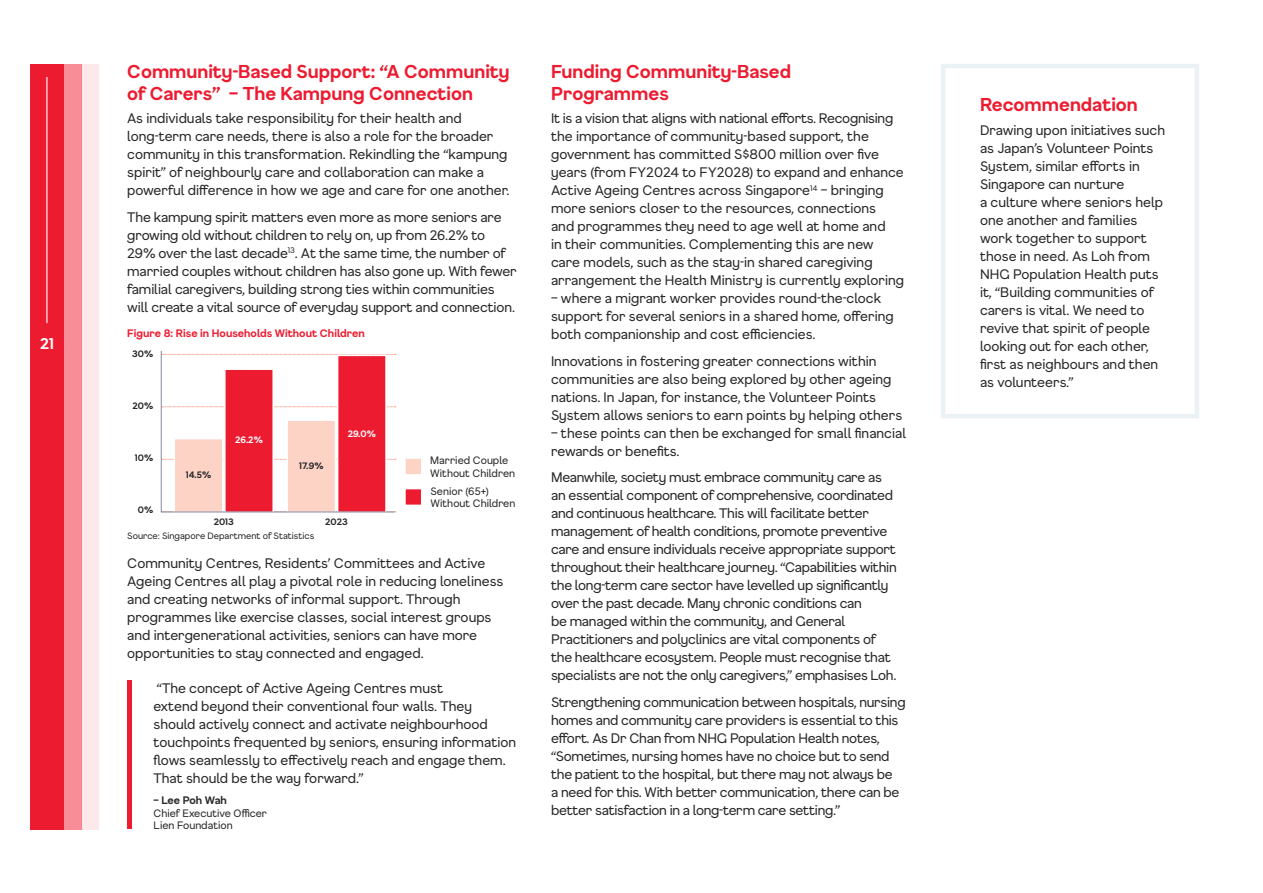
<style>
.page{position:relative;width:1263px;height:893px;background:#fff}
.page>*{position:absolute;margin:0;border:0;box-sizing:border-box;transform-origin:0 0}
.t1{font:700 18px/21.6px "F37 Gruffy";color:#ed1b30}
.t2{font:700 15px "F37 Gruffy";color:#fff}
.t3{font:13.5px/18px "F37 Gruffy";letter-spacing:-.005em;color:#292829}
.t4{font:10.5px/12.6px "F37 Gruffy";color:#292829}
.t5{font:700 10.5px "F37 Gruffy";color:#ed1b30}
.t6{font:700 10.5px "F37 Gruffy";letter-spacing:-.015em;color:#292829}
.t7{font:9px "F37 Gruffy";color:#292829}
.t8{font:700 9px "F37 Gruffy";color:#292829}
.t9{font:700 9px "F37 Gruffy";color:#fff}
</style>
<div class="page">
<div style="left:941px;top:64px;width:258px;height:354px;background:#fff;border:4px solid #ebf2f6"></div>
<div style="left:127px;top:681px;width:5px;height:148px;background:#ed1b30"></div>
<div style="left:403px;top:456px;width:21px;height:21px;background:#fcd3c5;border:3px solid #fff"></div>
<div style="left:403px;top:486px;width:21px;height:22px;background:#ed1b30;border:3px solid #fff"></div>
<svg style="left:160px;top:350px;width:236px;height:163px"></svg>
<div style="left:30px;top:64px;width:34px;height:765px;background:#ed1b30"></div>
<div style="left:64px;top:64px;width:17px;height:765px;background:#f68d97"></div>
<div style="left:81px;top:64px;width:18px;height:765px;background:#fde8ea"></div>
<hr style="left:46px;top:77px;width:1px;height:246px;background:#fff">
<p class="t2" style="left:40px;top:334px;width:15px">21</p>
<h1 class="t1" style="left:127px;top:61px;width:384px">Community-Based Support: “A Community of Carers” – The Kampung Connection</h1>
<p class="t3" style="left:127px;top:109px;width:384px">As individuals take responsibility for their health and long-term care needs, there is also a role for the broader community in this transformation. Rekindling the “kampung spirit” of neighbourly care and collaboration can make a powerful difference in how we age and care for one another.</p>
<p class="t3" style="left:127px;top:208px;width:391px">The kampung spirit matters even more as more seniors are growing old without children to rely on, up from 26.2% to 29% over the last decade<sup>13</sup>. At the same time, the number of married couples without children has also gone up. With fewer familial caregivers, building strong ties within communities will create a vital source of everyday support and connection.</p>
<p class="t5" style="left:127px;top:326px;width:239px">Figure 8: Rise in Households Without Children</p>
<p class="t8" style="left:132px;top:348px;width:23px">30%</p>
<p class="t8" style="left:132px;top:400px;width:22px">20%</p>
<p class="t8" style="left:135px;top:452px;width:20px">10%</p>
<p class="t8" style="left:138px;top:503px;width:17px">0%</p>
<p class="t8" style="left:186px;top:469px;width:27px">14.5%</p>
<p class="t9" style="left:235px;top:434px;width:29px">26.2%</p>
<p class="t8" style="left:214px;top:516px;width:22px">2013</p>
<p class="t8" style="left:299px;top:460px;width:26px">17.9%</p>
<p class="t9" style="left:348px;top:428px;width:30px">29.0%</p>
<p class="t8" style="left:325px;top:516px;width:24px">2023</p>
<p class="t7" style="left:127px;top:530px;width:189px">Source: Singapore Department of Statistics</p>
<p class="t4" style="left:430px;top:454px;width:86px">Married Couple<br>Without Children</p>
<p class="t4" style="left:431px;top:484px;width:86px">Senior (65+)<br>Without Children</p>
<p class="t3" style="left:127px;top:554px;width:378px">Community Centres, Residents’ Committees and Active Ageing Centres all play a pivotal role in reducing loneliness and creating networks of informal support. Through programmes like exercise classes, social interest groups and intergenerational activities, seniors can have more opportunities to stay connected and engaged.</p>
<p class="t3" style="left:153px;top:679px;width:364px">“The concept of Active Ageing Centres must<br>extend beyond their conventional four walls. They should actively connect and activate neighbourhood touchpoints frequented by seniors, ensuring information flows seamlessly to effectively reach and engage them.<br>That should be the way forward.”</p>
<p class="t6" style="left:153px;top:793px;width:75px">– Lee Poh Wah</p>
<p class="t4" style="left:153px;top:806px;width:115px">Chief Executive Officer<br>Lien Foundation</p>
<h1 class="t1" style="left:551px;top:61px;width:242px">Funding Community-Based<br>Programmes</h1>
<p class="t3" style="left:551px;top:109px;width:354px">It is a vision that aligns with national efforts. Recognising the importance of community-based support, the government has committed S$800 million over five years (from FY2024 to FY2028) to expand and enhance Active Ageing Centres across Singapore<sup>14</sup> – bringing more seniors closer to the resources, connections<br>and programmes they need to age well at home and<br>in their communities. Complementing this are new care models, such as the stay-in shared caregiving arrangement the Health Ministry is currently exploring</p>
<p class="t3" style="left:551px;top:289px;width:344px">– where a migrant worker provides round-the-clock support for several seniors in a shared home, offering both companionship and cost efficiencies.</p>
<p class="t3" style="left:551px;top:352px;width:353px">Innovations in fostering greater connections within communities are also being explored by other ageing nations. In Japan, for instance, the Volunteer Points System allows seniors to earn points by helping others</p>
<p class="t3" style="left:551px;top:424px;width:357px">– these points can then be exchanged for small financial rewards or benefits.</p>
<p class="t3" style="left:551px;top:468px;width:347px">Meanwhile, society must embrace community care as an essential component of comprehensive, coordinated and continuous healthcare. This will facilitate better management of health conditions, promote preventive care and ensure individuals receive appropriate support throughout their healthcare journey. “Capabilities within the long-term care sector have levelled up significantly over the past decade. Many chronic conditions can<br>be managed within the community, and General Practitioners and polyclinics are vital components of the healthcare ecosystem. People must recognise that specialists are not the only caregivers,” emphasises Loh.</p>
<p class="t3" style="left:551px;top:693px;width:356px">Strengthening communication between hospitals, nursing homes and community care providers is essential to this effort. As Dr Chan from NHG Population Health notes, “Sometimes, nursing homes have no choice but to send the patient to the hospital, but there may not always be<br>a need for this. With better communication, there can be better satisfaction in a long-term care setting.”</p>
<h1 class="t1" style="left:980px;top:93px;width:159px">Recommendation</h1>
<p class="t3" style="left:980px;top:121px;width:187px">Drawing upon initiatives such as Japan’s Volunteer Points<br>System, similar efforts in<br>Singapore can nurture<br>a culture where seniors help one another and families work together to support those in need. As Loh from<br>NHG Population Health puts it, “Building communities of carers is vital. We need to revive that spirit of people looking out for each other, first as neighbours and then as volunteers.”</p>
</div>
